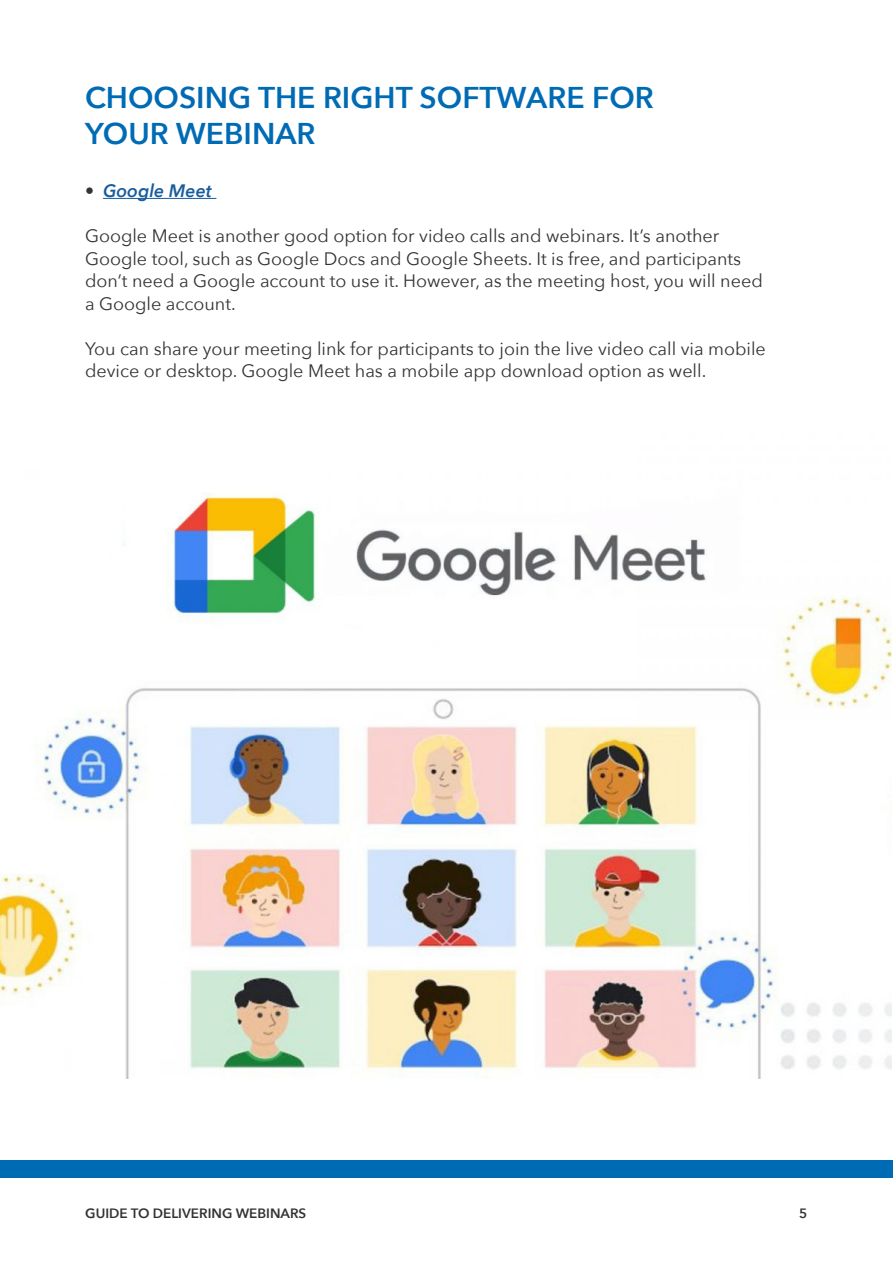
<style>
.page{position:relative;width:893px;height:1263px;background:#fff}
.page>*{position:absolute;margin:0;border:0;box-sizing:border-box;transform-origin:0 0}
.t1{font:600 30px/36px "Avenir Next";color:#006bb5}
.t2{font:18px/22.5px "Avenir Next";color:#333}
.t3{font:italic 600 18px "Avenir Next";color:#175d9e}
.t4{font:600 13.5px "Avenir Next";color:#333}
.s1{font-weight:400;font-style:normal;color:#333}
</style>
<div class="page">
<div style="left:0;top:1161px;width:893px;height:17px;background:#006bb5"></div>
<hr style="left:103px;top:198px;width:113px;height:1px;background:#175d9e">
<img style="left:0;top:493px;width:891px;height:585px">
<p class="t1" style="left:85px;top:78px;width:570px">CHOOSING THE RIGHT SOFTWARE FOR<br>YOUR WEBINAR</p>
<p class="t3" style="left:85px;top:175px;width:128px"><span class="s1">•</span> Google Meet</p>
<p class="t2" style="left:85px;top:224px;width:679px">Google Meet is another good option for video calls and webinars. It’s another Google tool, such as Google Docs and Google Sheets. It is free, and participants don’t need a Google account to use it. However, as the meeting host, you will need a Google account.</p>
<p class="t2" style="left:85px;top:336px;width:682px">You can share your meeting link for participants to join the live video call via mobile device or desktop. Google Meet has a mobile app download option as well.</p>
<p class="t4" style="left:85px;top:1202px;width:222px">GUIDE TO DELIVERING WEBINARS</p>
<p class="t4" style="left:799px;top:1202px;width:10px">5</p>
</div>
